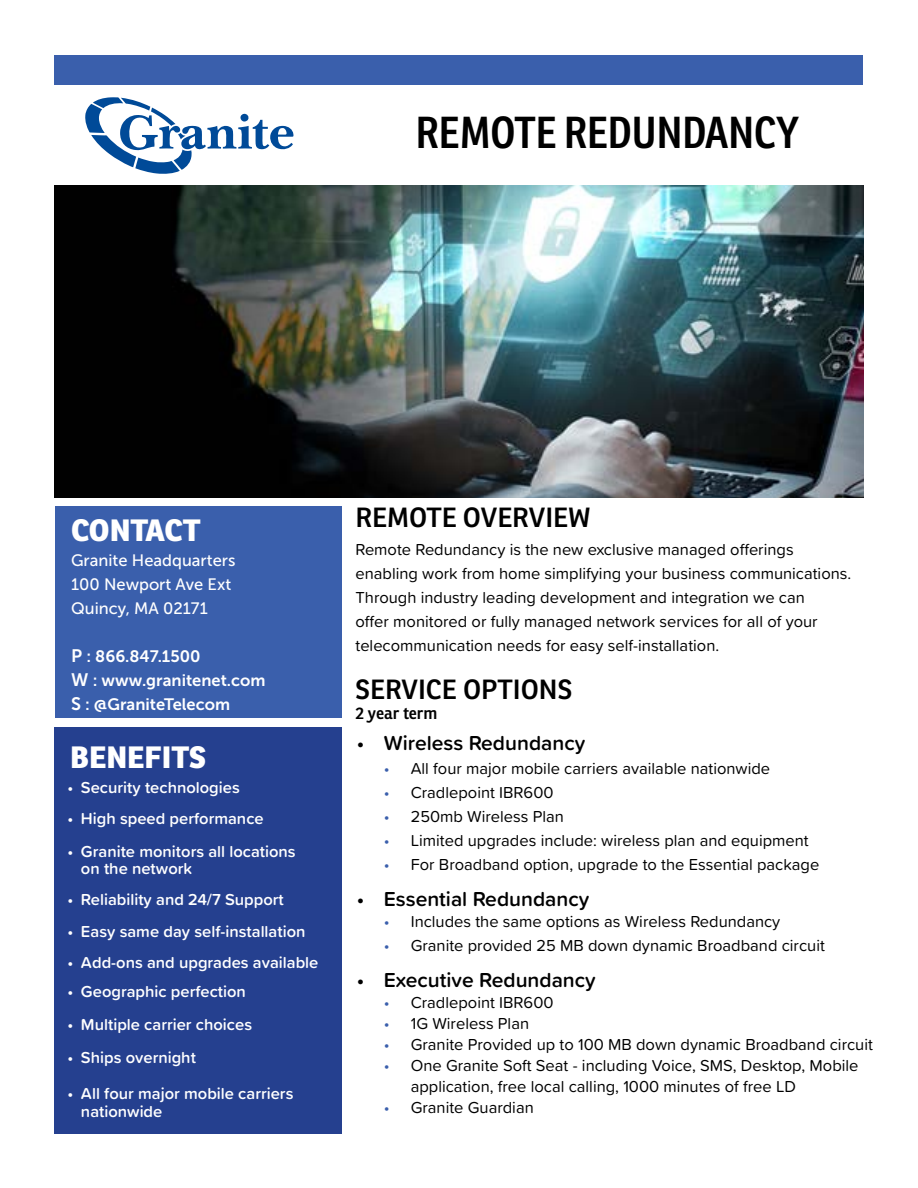
<style>
.page{position:relative;width:918px;height:1188px;background:#fff}
.page>*{position:absolute;margin:0;border:0;box-sizing:border-box;transform-origin:0 0}
.t1{font:600 43.5px "Ronnia Cond";color:#000}
.t2{font:800 30px "Ronnia";color:#fff}
.t3{font:600 27px "Ronnia";color:#000}
.t4{font:600 21px "Proxima Soft";color:#000}
.t5{font:16.5px/24px "Proxima Soft";color:#000}
.t6{font:600 16.5px/16.5px "Proxima Soft";color:#fff}
.t7{font:16.5px/24px "Museo Sans 700";color:#fff}
.t8{font:16.5px/24px "Museo Sans 500";color:#fff}
.t9{font:600 16.5px "Ronnia";color:#000}
.s1{font-size:18px}
.s2{color:#3a5fac}
</style>
<div class="page">
<div style="left:55px;top:55px;width:808px;height:30px;background:#3a5fac"></div>
<div style="left:56px;top:507px;width:286px;height:211px;background:#3a5fac"></div>
<svg style="left:85px;top:97px;width:208px;height:77px"></svg>
<div style="left:55px;top:728px;width:287px;height:406px;background:#25408f"></div>
<img style="left:54px;top:186px;width:810px;height:312px">
<h1 class="t1" style="left:416px;top:106px;width:385px">REMOTE REDUNDANCY</h1>
<h2 class="t2" style="left:71px;top:511px;width:131px">CONTACT</h2>
<p class="t8" style="left:71px;top:548px;width:166px">Granite Headquarters<br>100 Newport Ave Ext<br>Quincy, MA 02171</p>
<p class="t7" style="left:71px;top:644px;width:196px"><span class="s1">P</span> : 866.847.1500<br><span class="s1">W</span> : www.granitenet.com<br><span class="s1">S</span> : @GraniteTelecom</p>
<h2 class="t2" style="left:70px;top:738px;width:138px">BENEFITS</h2>
<p class="t6" style="left:68px;top:779px;width:174px">• Security technologies</p>
<p class="t6" style="left:68px;top:810px;width:198px">• High speed performance</p>
<p class="t6" style="left:81px;top:843px;width:216px;text-indent:-13px">• Granite monitors all locations on the network</p>
<p class="t6" style="left:68px;top:891px;width:218px">• Reliability and 24/7 Support</p>
<p class="t6" style="left:68px;top:923px;width:240px">• Easy same day self-installation</p>
<p class="t6" style="left:68px;top:954px;width:252px">• Add-ons and upgrades available</p>
<p class="t6" style="left:68px;top:983px;width:180px">• Geographic perfection</p>
<p class="t6" style="left:68px;top:1016px;width:186px">• Multiple carrier choices</p>
<p class="t6" style="left:68px;top:1049px;width:130px">• Ships overnight</p>
<p class="t6" style="left:81px;top:1084px;width:214px;line-height:18px;text-indent:-13px">• All four major mobile carriers nationwide</p>
<h3 class="t3" style="left:356px;top:501px;width:237px">REMOTE OVERVIEW</h3>
<p class="t5" style="left:356px;top:537px;width:497px">Remote Redundancy is the new exclusive managed offerings enabling work from home simplifying your business communications.<br>Through industry leading development and integration we can<br>offer monitored or fully managed network services for all of your telecommunication needs for easy self-installation.</p>
<h3 class="t3" style="left:356px;top:672px;width:218px">SERVICE OPTIONS</h3>
<p class="t9" style="left:356px;top:702px;width:84px">2 year term</p>
<p class="t4" style="left:357px;top:727px;width:230px">• Wireless Redundancy</p>
<p class="t5" style="left:384px;top:756px;width:388px"><span class="s2">•</span> All four major mobile carriers available nationwide</p>
<p class="t5" style="left:384px;top:780px;width:171px"><span class="s2">•</span> Cradlepoint IBR600</p>
<p class="t5" style="left:384px;top:804px;width:182px"><span class="s2">•</span> 250mb Wireless Plan</p>
<p class="t5" style="left:384px;top:828px;width:427px"><span class="s2">•</span> Limited upgrades include: wireless plan and equipment</p>
<p class="t5" style="left:384px;top:852px;width:437px"><span class="s2">•</span> For Broadband option, upgrade to the Essential package</p>
<p class="t4" style="left:357px;top:883px;width:234px">• Essential Redundancy</p>
<p class="t5" style="left:384px;top:909px;width:398px"><span class="s2">•</span> Includes the same options as Wireless Redundancy</p>
<p class="t5" style="left:384px;top:933px;width:443px"><span class="s2">•</span> Granite provided 25 MB down dynamic Broadband circuit</p>
<p class="t4" style="left:357px;top:964px;width:241px">• Executive Redundancy</p>
<p class="t5" style="left:384px;top:990px;width:171px"><span class="s2">•</span> Cradlepoint IBR600</p>
<p class="t5" style="left:384px;top:1011px;width:147px"><span class="s2">•</span> 1G Wireless Plan</p>
<p class="t5" style="left:384px;top:1032px;width:491px"><span class="s2">•</span> Granite Provided up to 100 MB down dynamic Broadband circuit</p>
<p class="t5" style="left:411px;top:1054px;width:449px;line-height:21px;text-indent:-27px"><span class="s2">•</span> One Granite Soft Seat - including Voice, SMS, Desktop, Mobile application, free local calling, 1000 minutes of free LD</p>
<p class="t5" style="left:384px;top:1095px;width:152px"><span class="s2">•</span> Granite Guardian</p>
</div>
